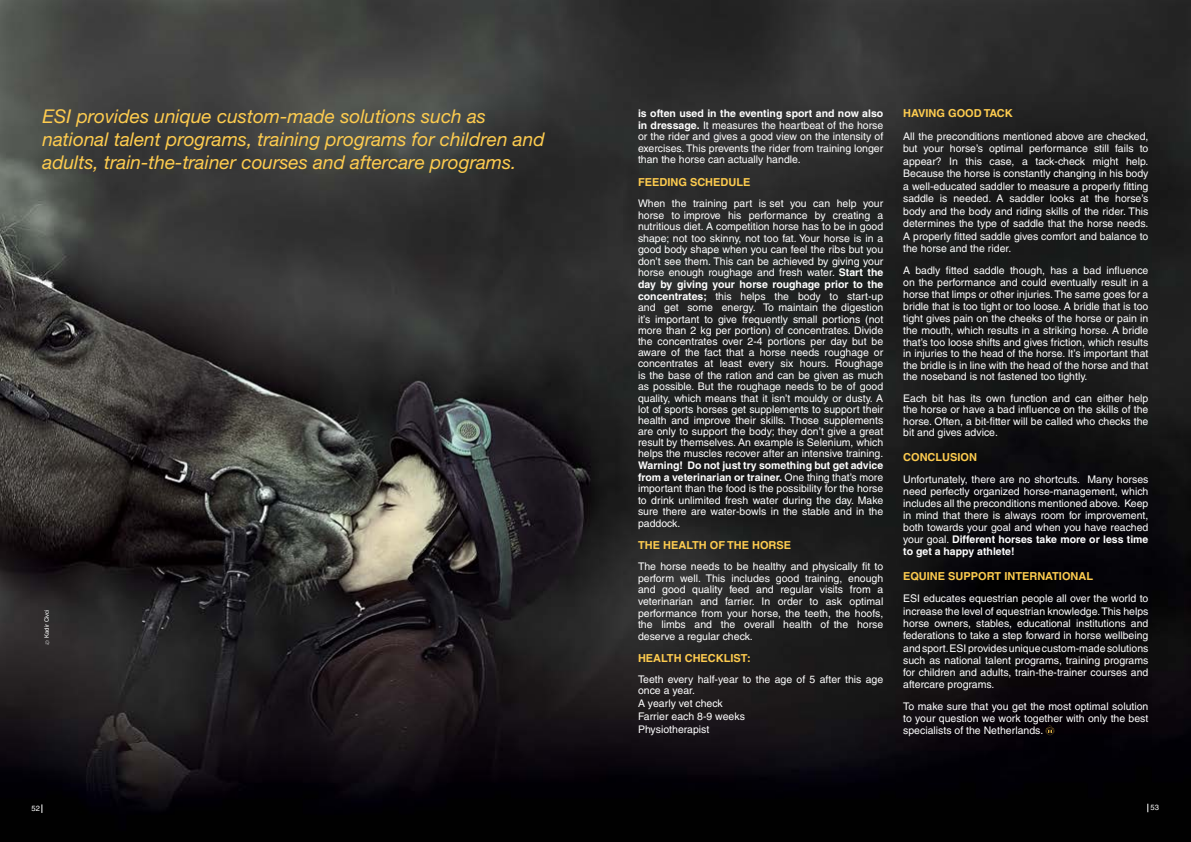
<style>
.page{position:relative;width:1191px;height:842px;background:#fff}
.page>*{position:absolute;margin:0;border:0;box-sizing:border-box;transform-origin:0 0}
.t1{font:italic 19px/22.8px "Helvetica Neue";color:#fecc4f}
.t2{font:700 11px "Helvetica";color:#fecc4f}
.t3{font:10.5px/11.4px "Helvetica";color:#fff;text-align:justify}
.t4{font:7.6px "Helvetica";color:#fff}
.t5{font:6px "Helvetica";color:#fff}
.s1{font-weight:700}
</style>
<div class="page">
<img style="left:0;top:0;width:1191px;height:842px">
<svg style="left:45px;top:640px;width:4px;height:5px"></svg>
<svg style="left:1045px;top:725px;width:10px;height:10px"></svg>
<h1 class="t1" style="left:43px;top:105px;width:503px">ESI provides unique custom-made solutions such as national talent programs, training programs for children and adults, train-the-trainer courses and aftercare programs.</h1>
<p class="t5" style="left:43px;top:638px;width:30px;rotate:-90deg">Kadir Civci</p>
<p class="t3" style="left:638px;top:108px;width:247px"><span class="s1">is often used in the eventing sport and now also in dressage.</span> It measures the heartbeat of the horse or the rider and gives a good view on the intensity of exercises. This prevents the rider from training longer than the horse can actually handle.</p>
<p class="t2" style="left:638px;top:175px;width:114px">FEEDING SCHEDULE</p>
<p class="t3" style="left:638px;top:198px;width:247px">When the training part is set you can help your horse to improve his performance by creating a nutritious diet. A competition horse has to be in good shape; not too skinny, not too fat. Your horse is in a good body shape when you can feel the ribs but you don’t see them. This can be achieved by giving your horse enough roughage and fresh water. <span class="s1">Start the day by giving your horse roughage prior to the concentrates;</span> this helps the body to start-up and get some energy. To maintain the digestion it’s important to give frequently small portions (not more than 2 kg per portion) of concentrates. Divide the concentrates over 2-4 portions per day but be aware of the fact that a horse needs roughage or concentrates at least every six hours. Roughage is the base of the ration and can be given as much as possible. But the roughage needs to be of good quality, which means that it isn’t mouldy or dusty. A lot of sports horses get supplements to support their health and improve their skills. Those supplements are only to support the body; they don’t give a great result by themselves. An example is Selenium, which helps the muscles recover after an intensive training.</p>
<p class="t3" style="left:638px;top:459px;width:247px"><span class="s1">Warning! Do not just try something but get advice from a veterinarian or trainer.</span> One thing that’s more important than the food is the possibility for the horse to drink unlimited fresh water during the day. Make sure there are water-bowls in the stable and in the paddock.</p>
<p class="t2" style="left:638px;top:538px;width:155px">THE HEALTH OF THE HORSE</p>
<p class="t3" style="left:638px;top:561px;width:247px">The horse needs to be healthy and physically fit to perform well. This includes good training, enough and good quality feed and regular visits from a veterinarian and farrier. In order to ask optimal performance from your horse, the teeth, the hoofs, the limbs and the overall health of the horse deserve a regular check.</p>
<p class="t2" style="left:638px;top:651px;width:114px">HEALTH CHECKLIST:</p>
<p class="t3" style="left:638px;top:673px;width:247px">Teeth every half-year to the age of 5 after this age once a year.</p>
<p class="t3" style="left:638px;top:697px;width:108px;line-height:13px;text-align:left">A yearly vet check<br>Farrier each 8-9 weeks<br>Physiotherapist</p>
<p class="t2" style="left:903px;top:106px;width:111px">HAVING GOOD TACK</p>
<p class="t3" style="left:903px;top:130px;width:247px;line-height:12.5px">All the preconditions mentioned above are checked, but your horse’s optimal performance still fails to appear? In this case, a tack-check might help.<br>Because the horse is constantly changing in his body a well-educated saddler to measure a properly fitting saddle is needed. A saddler looks at the horse’s body and the body and riding skills of the rider. This determines the type of saddle that the horse needs.<br>A properly fitted saddle gives comfort and balance to the horse and the rider.</p>
<p class="t3" style="left:903px;top:264px;width:247px;line-height:11.9px">A badly fitted saddle though, has a bad influence on the performance and could eventually result in a horse that limps or other injuries. The same goes for a bridle that is too tight or too loose. A bridle that is too tight gives pain on the cheeks of the horse or pain in the mouth, which results in a striking horse. A bridle that’s too loose shifts and gives friction, which results in injuries to the head of the horse. It’s important that the bridle is in line with the head of the horse and that the noseband is not fastened too tightly.</p>
<p class="t3" style="left:903px;top:392px;width:247px">Each bit has its own function and can either help the horse or have a bad influence on the skills of the horse. Often, a bit-fitter will be called who checks the bit and gives advice.</p>
<p class="t2" style="left:903px;top:451px;width:75px">CONCLUSION</p>
<p class="t3" style="left:903px;top:473px;width:247px;line-height:12px">Unfortunately, there are no shortcuts. Many horses need perfectly organized horse-management, which includes all the preconditions mentioned above. Keep in mind that there is always room for improvement, both towards your goal and when you have reached your goal. <span class="s1">Different horses take more or less time to get a happy athlete!</span></p>
<p class="t2" style="left:903px;top:569px;width:191px">EQUINE SUPPORT INTERNATIONAL</p>
<p class="t3" style="left:903px;top:592px;width:247px;line-height:12.2px">ESI educates equestrian people all over the world to increase the level of equestrian knowledge. This helps horse owners, stables, educational institutions and federations to take a step forward in horse wellbeing and sport. ESI provides unique custom-made solutions such as national talent programs, training programs for children and adults, train-the-trainer courses and aftercare programs.</p>
<p class="t3" style="left:903px;top:700px;width:247px;line-height:12px">To make sure that you get the most optimal solution to your question we work together with only the best specialists of the Netherlands.</p>
<p class="t4" style="left:32px;top:804px;width:10px">52</p>
<p class="t4" style="left:1150px;top:803px;width:10px">53</p>
</div>
